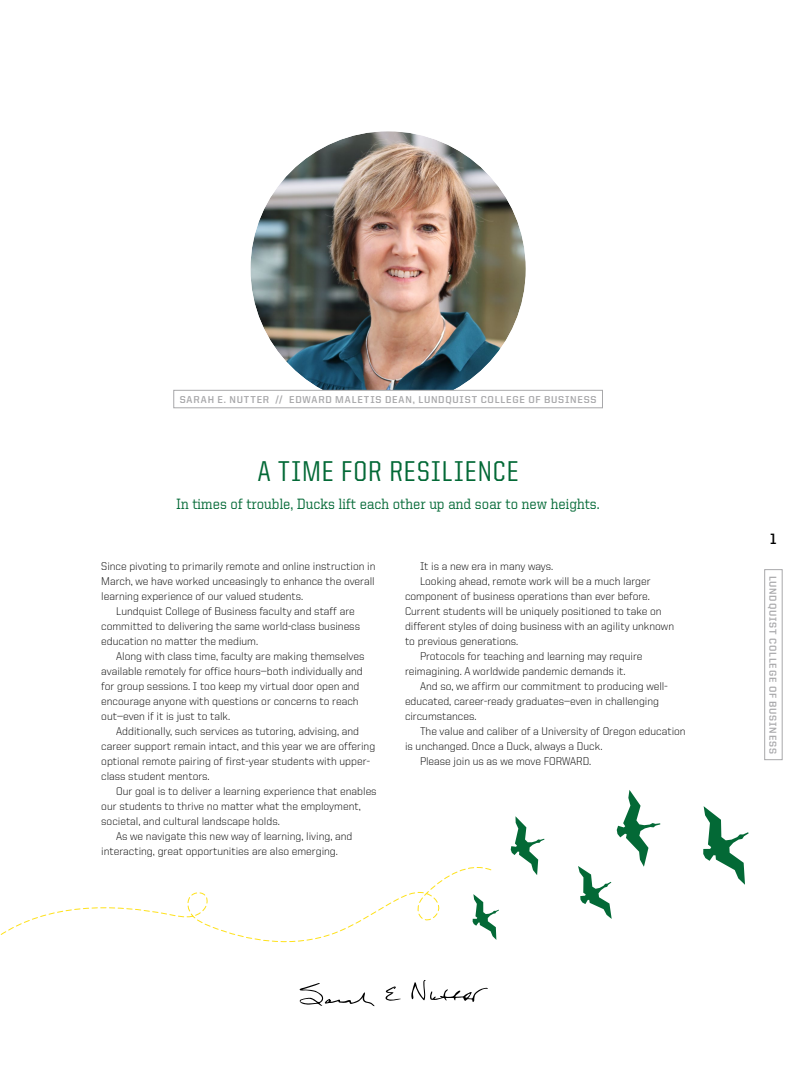
<style>
.page{position:relative;width:810px;height:1080px;background:#fff}
.page>*{position:absolute;margin:0;border:0;box-sizing:border-box;transform-origin:0 0}
.t1{font:500 28.75px "United Sans Semi Cond";letter-spacing:.04em;color:#036936}
.t2{font:500 15px "United Serif Reg";letter-spacing:.005em;color:#036936;scale:.9 1}
.t3{font:700 15px "United Sans Reg";color:#000;scale:.9 1}
.Body_text{font:300 11.25px/15px "United Sans Reg";color:#000}
.t4{font:700 10px "United Sans Reg";letter-spacing:.08em;color:#a8a8aa}
</style>
<div class="page">
<div style="left:764px;top:569px;width:18px;height:191px;border:1px solid #a8a8aa"></div>
<svg style="left:703px;top:806px;width:46px;height:79px"></svg>
<svg style="left:492px;top:909px;width:7px;height:31px"></svg>
<svg style="left:578px;top:790px;width:82px;height:129px"></svg>
<svg style="left:511px;top:816px;width:33px;height:59px"></svg>
<svg style="left:0;top:867px;width:492px;height:76px"></svg>
<img style="left:250px;top:131px;width:276px;height:276px;border-radius:138px">
<div style="left:174px;top:390px;width:428px;height:18px;background:#fff"></div>
<div style="left:173px;top:390px;width:430px;height:18px;border:1px solid #a8a8aa"></div>
<svg style="left:411px;top:980px;width:77px;height:22px"></svg>
<svg style="left:385px;top:986px;width:16px;height:15px"></svg>
<svg style="left:300px;top:983px;width:75px;height:23px"></svg>
<p class="t4" style="left:180px;top:394px;width:418px">SARAH E. NUTTER // EDWARD MALETIS DEAN, LUNDQUIST COLLEGE OF BUSINESS</p>
<p class="t1" style="left:258px;top:456px;width:262px">A TIME FOR RESILIENCE</p>
<p class="t2" style="left:177px;top:496px;width:471px">In times of trouble, Ducks lift each other up and soar to new heights.</p>
<p class="Body_text" style="left:101px;top:558px;width:276px;text-align:justify">Since pivoting to primarily remote and online instruction in March, we have worked unceasingly to enhance the overall learning experience of our valued students.</p>
<p class="Body_text" style="left:101px;top:603px;width:260px;text-indent:15px">Lundquist College of Business faculty and staff are committed to delivering the same world-class business education no matter the medium.</p>
<p class="Body_text" style="left:101px;top:648px;width:265px;text-indent:15px">Along with class time, faculty are making themselves available remotely for office hours—both individually and for group sessions. I too keep my virtual door open and encourage anyone with questions or concerns to reach out—even if it is just to talk.</p>
<p class="Body_text" style="left:101px;top:723px;width:276px;text-indent:15px">Additionally, such services as tutoring, advising, and career support remain intact, and this year we are offering optional remote pairing of first-year students with upper&shy;class student mentors.</p>
<p class="Body_text" style="left:101px;top:783px;width:277px;text-indent:15px">Our goal is to deliver a learning experience that enables our students to thrive no matter what the employment, societal, and cultural landscape holds.</p>
<p class="Body_text" style="left:101px;top:828px;width:253px;text-indent:15px">As we navigate this new way of learning, living, and interacting, great opportunities are also emerging.</p>
<p class="Body_text" style="left:420px;top:558px;width:135px">It is a new era in many ways.</p>
<p class="Body_text" style="left:405px;top:573px;width:271px;text-indent:15px">Looking ahead, remote work will be a much larger component of business operations than ever before.<br>Current students will be uniquely positioned to take on different styles of doing business with an agility unknown to previous generations.</p>
<p class="Body_text" style="left:405px;top:648px;width:239px;text-indent:15px">Protocols for teaching and learning may require reimagining. A worldwide pandemic demands it.</p>
<p class="Body_text" style="left:405px;top:678px;width:264px;text-indent:15px">And so, we affirm our commitment to producing well&shy;educated, career-ready graduates—even in challenging circumstances.</p>
<p class="Body_text" style="left:405px;top:723px;width:282px;text-indent:15px">The value and caliber of a University of Oregon education is unchanged. Once a Duck, always a Duck.</p>
<p class="Body_text" style="left:420px;top:753px;width:173px">Please join us as we move FORWARD.</p>
<h2 class="t3" style="left:770px;top:531px;width:9px">1</h2>
<p class="t4" style="left:779px;top:576px;width:180px;rotate:90deg">LUNDQUIST COLLEGE OF BUSINESS</p>
</div>
